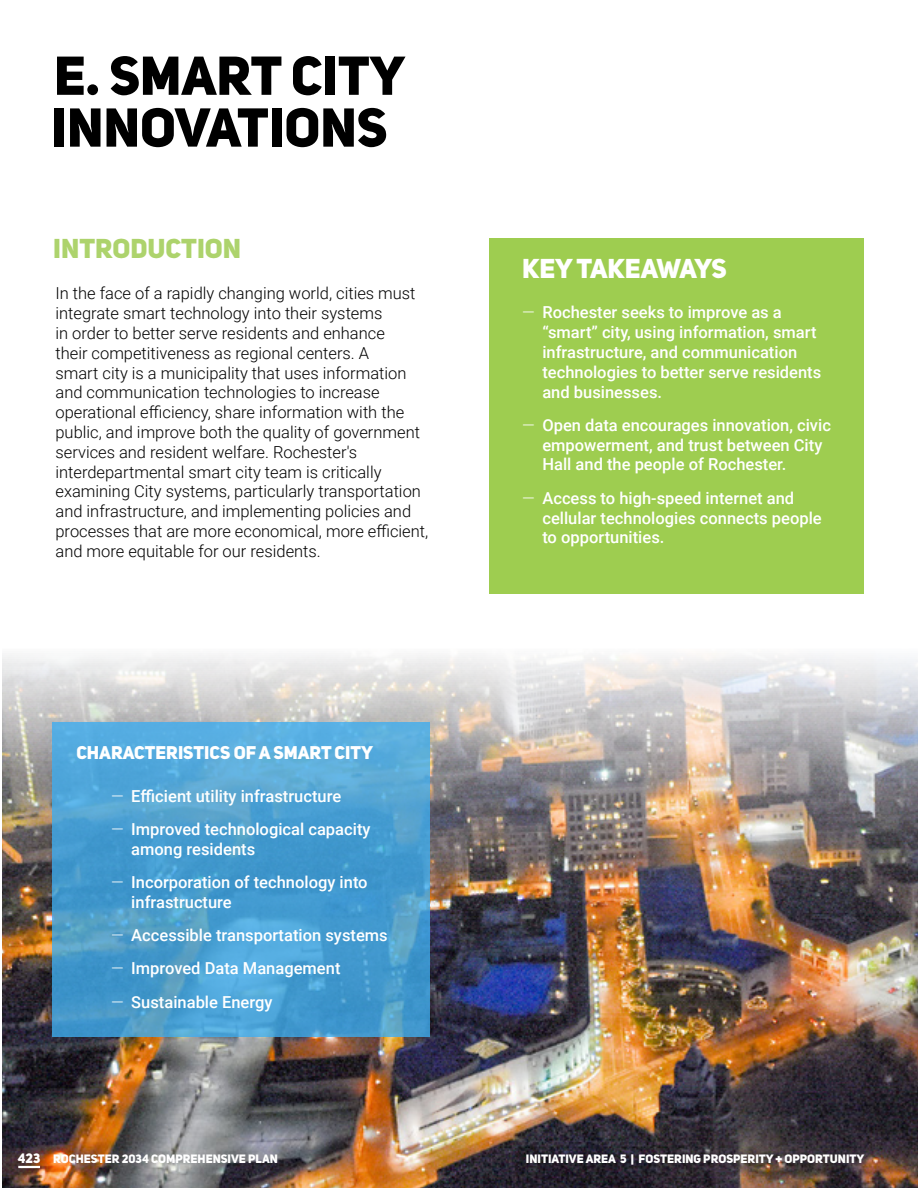
<style>
.page{position:relative;width:918px;height:1188px;background:#fff}
.page>*{position:absolute;margin:0;border:0;box-sizing:border-box;transform-origin:0 0}
.Section_Heading_Top{font:54px "Uni Sans Heavy CAPS";color:#000}
.Section_Heading_Bott{font:54px "Uni Sans Heavy CAPS";color:#000}
.Sub_Heading_Green_Ca{font:27px "Uni Sans Heavy CAPS";color:#add36c}
.Sub_Heading_Green_Ca-2{font:27px "Uni Sans Heavy CAPS";letter-spacing:-.01em;color:#fff}
.Subsection_Heading_W{font:18.15px "Uni Sans Heavy CAPS";color:#fff}
.Body_Text_w__Paragra{font:300 16.5px/19.8px "Roboto";color:#000}
.t1{font:500 16.5px/19.8px "Roboto";color:#fff}
.t2{font:12px "Uni Sans Heavy CAPS";color:#fff}
.s1{font-weight:300}
.s2{font-size:13.5px}
</style>
<div class="page">
<img style="left:2px;top:655px;width:916px;height:533px">
<div style="left:489px;top:238px;width:375px;height:356px;background:#9ecd50"></div>
<svg style="left:52px;top:722px;width:378px;height:315px"></svg>
<hr style="left:18px;top:1166px;width:22px;height:2px;background:#fff">
<p class="Section_Heading_Top" style="left:54px;top:41px;width:353px">E. SMART CITY</p>
<p class="Section_Heading_Bott" style="left:51px;top:93px;width:337px">INNOVATIONS</p>
<p class="Sub_Heading_Green_Ca" style="left:53px;top:231px;width:189px">INTRODUCTION</p>
<p class="Body_Text_w__Paragra" style="left:56px;top:283px;width:374px">In the face of a rapidly changing world, cities must integrate smart technology into their systems<br>in order to better serve residents and enhance<br>their competitiveness as regional centers. A<br>smart city is a municipality that uses information and communication technologies to increase operational efficiency, share information with the public, and improve both the quality of government services and resident welfare. Rochester's interdepartmental smart city team is critically examining City systems, particularly transportation and infrastructure, and implementing policies and processes that are more economical, more efficient, and more equitable for our residents.</p>
<p class="Subsection_Heading_W" style="left:76px;top:741px;width:298px">CHARACTERISTICS OF A SMART CITY</p>
<p class="t1" style="left:111px;top:785px;width:232px"><span class="s1">—</span> Efficient utility infrastructure</p>
<p class="t1" style="left:131px;top:818px;width:241px;text-indent:-20px"><span class="s1">—</span> Improved technological capacity among residents</p>
<p class="t1" style="left:131px;top:872px;width:238px;text-indent:-20px"><span class="s1">—</span> Incorporation of technology into infrastructure</p>
<p class="t1" style="left:111px;top:925px;width:278px"><span class="s1">—</span> Accessible transportation systems</p>
<p class="t1" style="left:111px;top:958px;width:231px"><span class="s1">—</span> Improved Data Management</p>
<p class="t1" style="left:111px;top:991px;width:163px"><span class="s1">—</span> Sustainable Energy</p>
<p class="Sub_Heading_Green_Ca-2" style="left:522px;top:251px;width:206px">KEY TAKEAWAYS</p>
<p class="t1" style="left:542px;top:302px;width:280px;text-indent:-20px"><span class="s1">—</span> Rochester seeks to improve as a “smart” city, using information, smart infrastructure, and communication technologies to better serve residents and businesses.</p>
<p class="t1" style="left:542px;top:415px;width:290px;text-indent:-20px"><span class="s1">—</span> Open data encourages innovation, civic empowerment, and trust between City<br>Hall and the people of Rochester.</p>
<p class="t1" style="left:542px;top:487px;width:281px;text-indent:-20px"><span class="s1">—</span> Access to high-speed internet and cellular technologies connects people to opportunities.</p>
<p class="t2" style="left:18px;top:1151px;width:323px"><span class="s2">423</span> ROCHESTER 2034 COMPREHENSIVE PLAN - DRAFT</p>
<p class="t2" style="left:526px;top:1151px;width:340px">INITIATIVE AREA 5 | FOSTERING PROSPERITY + OPPORTUNITY</p>
</div>
